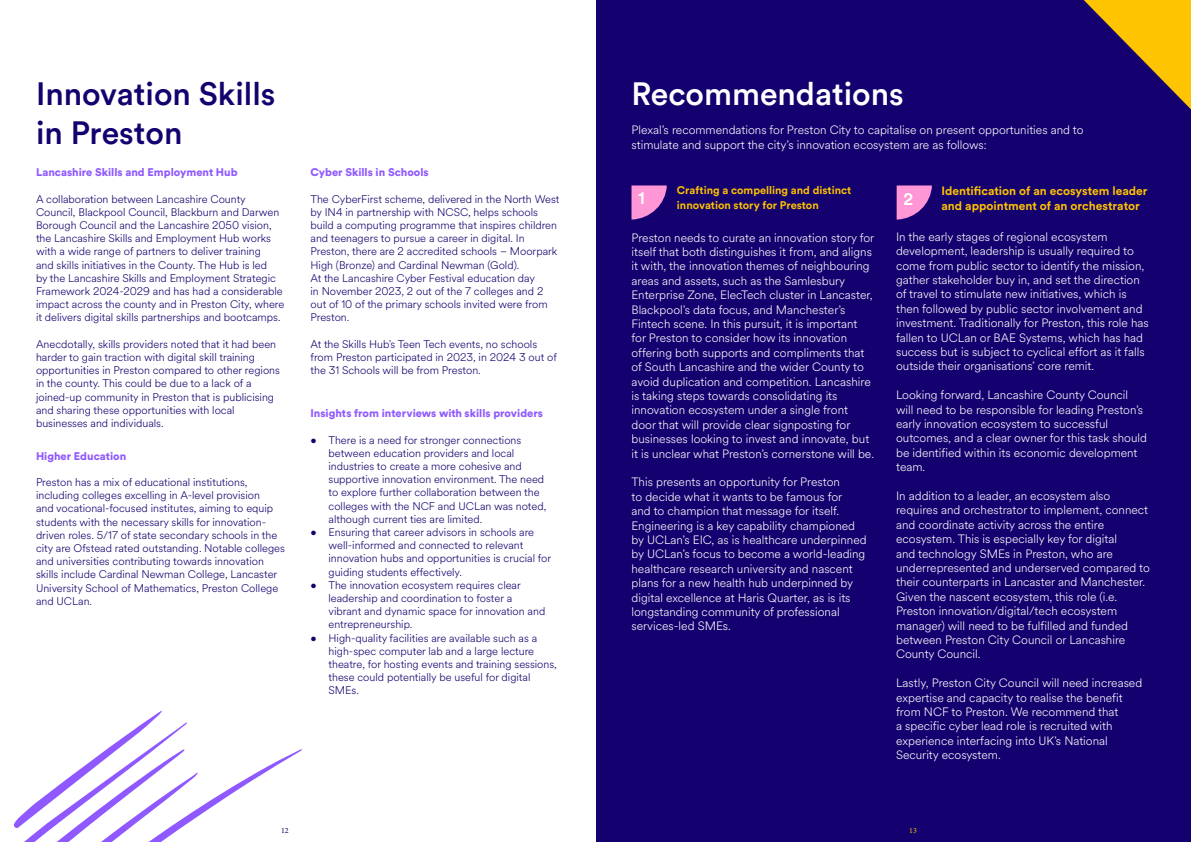
<style>
.page{position:relative;width:1191px;height:842px;background:#fff}
.page>*{position:absolute;margin:0;border:0;box-sizing:border-box;transform-origin:0 0}
.t1{font:500 32px/38.4px "Circular Std";color:#14006e}
.t2{font:500 32px "Circular Std";color:#fff}
.t3{font:500 18px "Circular Std";color:#fff}
.t4{font:300 12px/14.4px "Circular Spotify Text";color:#fff}
.t5{font:700 12px/14.4px "Circular Std";color:#ffc400}
.t6{font:300 11px/13.2px "Circular Spotify Text";color:#14006e}
.t7{font:900 11px "Circular Std";color:#8f59ff}
.t8{font:700 11px/14.4px "Circular Std";color:#ffc400}
.t9{font:8px "Minion Pro";color:#14006e}
.t10{font:8px "Minion Pro";color:#ffc400}
</style>
<div class="page">
<div style="left:596px;top:0;width:595px;height:842px;background:#14006e"></div>
<svg style="left:631px;top:185px;width:36px;height:35px"></svg>
<svg style="left:896px;top:185px;width:36px;height:35px"></svg>
<svg style="left:14px;top:711px;width:288px;height:131px"></svg>
<svg style="left:1084px;top:0;width:107px;height:109px"></svg>
<h1 class="t1" style="left:36px;top:74px;width:241px">Innovation Skills in Preston</h1>
<p class="t7" style="left:36px;top:165px;width:203px">Lancashire Skills and Employment Hub</p>
<p class="t6" style="left:36px;top:192px;width:250px">A collaboration between Lancashire County Council, Blackpool Council, Blackburn and Darwen Borough Council and the Lancashire 2050 vision, the Lancashire Skills and Employment Hub works with a wide range of partners to deliver training<br>and skills initiatives in the County. The Hub is led<br>by the Lancashire Skills and Employment Strategic Framework 2024-2029 and has had a considerable impact across the county and in Preston City, where it delivers digital skills partnerships and bootcamps.</p>
<p class="t6" style="left:36px;top:338px;width:245px">Anecdotally, skills providers noted that it had been harder to gain traction with digital skill training opportunities in Preston compared to other regions in the county. This could be due to a lack of a joined-up community in Preston that is publicising and sharing these opportunities with local businesses and individuals.</p>
<p class="t7" style="left:36px;top:448px;width:92px">Higher Education</p>
<p class="t6" style="left:36px;top:476px;width:250px">Preston has a mix of educational institutions, including colleges excelling in A-level provision<br>and vocational-focused institutes, aiming to equip students with the necessary skills for innovation&shy;driven roles. 5/17 of state secondary schools in the city are Ofstead rated outstanding. Notable colleges and universities contributing towards innovation skills include Cardinal Newman College, Lancaster University School of Mathematics, Preston College and UCLan.</p>
<p class="t7" style="left:310px;top:165px;width:120px">Cyber Skills in Schools</p>
<p class="t6" style="left:310px;top:192px;width:250px">The CyberFirst scheme, delivered in the North West by IN4 in partnership with NCSC, helps schools build a computing programme that inspires children and teenagers to pursue a career in digital. In Preston, there are 2 accredited schools – Moorpark High (Bronze) and Cardinal Newman (Gold).<br>At the Lancashire Cyber Festival education day<br>in November 2023, 2 out of the 7 colleges and 2 out of 10 of the primary schools invited were from Preston.</p>
<p class="t6" style="left:310px;top:338px;width:248px">At the Skills Hub’s Teen Tech events, no schools from Preston participated in 2023, in 2024 3 out of the 31 Schools will be from Preston.</p>
<p class="t7" style="left:310px;top:406px;width:234px">Insights from interviews with skills providers</p>
<p class="t6" style="left:328px;top:433px;width:219px;text-indent:-18px">• There is a need for stronger connections between education providers and local industries to create a more cohesive and supportive innovation environment. The need to explore further collaboration between the colleges with the NCF and UCLan was noted, although current ties are limited.</p>
<p class="t6" style="left:328px;top:526px;width:224px;text-indent:-18px">• Ensuring that career advisors in schools are well-informed and connected to relevant innovation hubs and opportunities is crucial for guiding students effectively.</p>
<p class="t6" style="left:328px;top:578px;width:218px;text-indent:-18px">• The innovation ecosystem requires clear leadership and coordination to foster a vibrant and dynamic space for innovation and entrepreneurship.</p>
<p class="t6" style="left:328px;top:631px;width:230px;text-indent:-18px">• High-quality facilities are available such as a high-spec computer lab and a large lecture theatre, for hosting events and training sessions, these could potentially be useful for digital SMEs.</p>
<h1 class="t2" style="left:631px;top:74px;width:274px">Recommendations</h1>
<p class="t4" style="left:631px;top:123px;width:454px">Plexal’s recommendations for Preston City to capitalise on present opportunities and to stimulate and support the city’s innovation ecosystem are as follows:</p>
<p class="t8" style="left:677px;top:183px;width:176px">Crafting a compelling and distinct innovation story for Preston</p>
<p class="t4" style="left:631px;top:230px;width:244px">Preston needs to curate an innovation story for itself that both distinguishes it from, and aligns it with, the innovation themes of neighbouring areas and assets, such as the Samlesbury Enterprise Zone, ElecTech cluster in Lancaster, Blackpool’s data focus, and Manchester’s Fintech scene. In this pursuit, it is important for Preston to consider how its innovation offering both supports and compliments that of South Lancashire and the wider County to avoid duplication and competition. Lancashire is taking steps towards consolidating its innovation ecosystem under a single front door that will provide clear signposting for businesses looking to invest and innovate, but it is unclear what Preston’s cornerstone will be.</p>
<p class="t4" style="left:631px;top:475px;width:237px">This presents an opportunity for Preston<br>to decide what it wants to be famous for<br>and to champion that message for itself.<br>Engineering is a key capability championed by UCLan’s EIC, as is healthcare underpinned by UCLan’s focus to become a world-leading healthcare research university and nascent plans for a new health hub underpinned by digital excellence at Haris Quarter, as is its longstanding community of professional services-led SMEs.</p>
<p class="t5" style="left:941px;top:184px;width:207px">Identification of an ecosystem leader and appointment of an orchestrator</p>
<p class="t4" style="left:896px;top:230px;width:254px">In the early stages of regional ecosystem development, leadership is usually required to come from public sector to identify the mission, gather stakeholder buy in, and set the direction of travel to stimulate new initiatives, which is then followed by public sector involvement and investment. Traditionally for Preston, this role has fallen to UCLan or BAE Systems, which has had success but is subject to cyclical effort as it falls outside their organisations’ core remit.</p>
<p class="t4" style="left:896px;top:388px;width:252px">Looking forward, Lancashire County Council will need to be responsible for leading Preston’s early innovation ecosystem to successful outcomes, and a clear owner for this task should be identified within its economic development team.</p>
<p class="t4" style="left:896px;top:489px;width:255px">In addition to a leader, an ecosystem also requires and orchestrator to implement, connect and coordinate activity across the entire ecosystem. This is especially key for digital<br>and technology SMEs in Preston, who are underrepresented and underserved compared to their counterparts in Lancaster and Manchester.<br>Given the nascent ecosystem, this role (i.e.<br>Preston innovation/digital/tech ecosystem manager) will need to be fulfilled and funded between Preston City Council or Lancashire County Council.</p>
<p class="t4" style="left:896px;top:676px;width:248px">Lastly, Preston City Council will need increased expertise and capacity to realise the benefit from NCF to Preston. We recommend that<br>a specific cyber lead role is recruited with experience interfacing into UK’s National Security ecosystem.</p>
<h2 class="t3" style="left:638px;top:187px;width:8px">1</h2>
<h2 class="t3" style="left:903px;top:187px;width:11px">2</h2>
<p class="t9" style="left:281px;top:825px;width:9px">12</p>
<p class="t10" style="left:909px;top:825px;width:9px">13</p>
</div>
